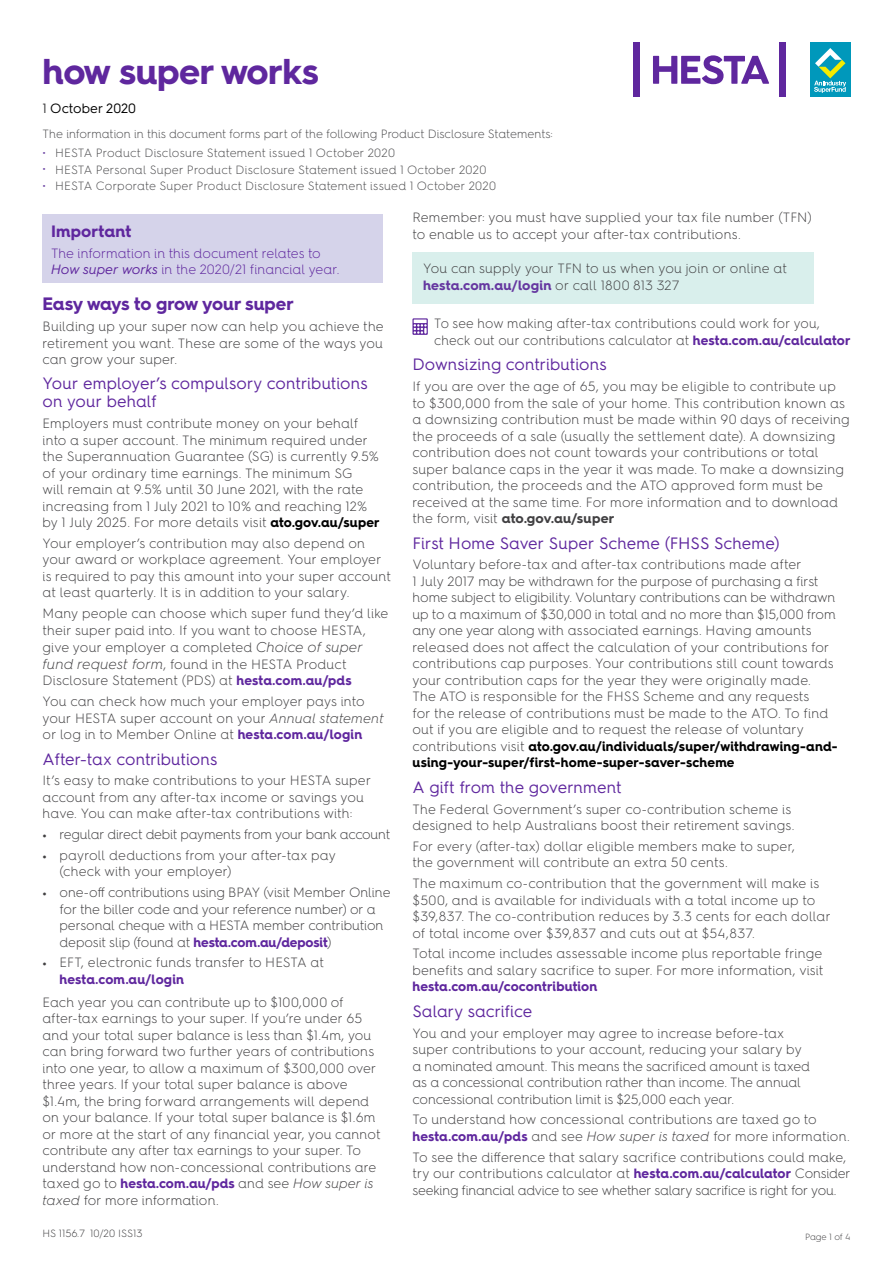
<style>
.page{position:relative;width:893px;height:1263px;background:#fff}
.page>*{position:absolute;margin:0;border:0;box-sizing:border-box;transform-origin:0 0}
.t1{font:700 36px "Hurme Geometric Sans 4";letter-spacing:-.01em;color:#5f279e}
.t2{font:700 18px "Hurme Geometric Sans 4";letter-spacing:-.005em;color:#5f279e}
.t3{font:16.5px/18px "Hurme Geometric Sans 4";color:#5f279e}
.t4{font:700 16.5px "Hurme Geometric Sans 4";letter-spacing:.01em;color:#5f279e}
.t5{font:300 13.5px/16.5px "Hurme Geometric Sans 4";letter-spacing:.005em;color:#414042}
.t6{font:300 13.5px/16.2px "Hurme Geometric Sans 4";letter-spacing:-.005em;color:#5f279e}
.t7{font:300 13.5px "Hurme Geometric Sans 4";letter-spacing:-.02em;color:#414042}
.t8{font:700 13.5px "Hurme Geometric Sans 4";letter-spacing:.01em;color:#5f279e}
.t9{font:13.5px "Hurme Geometric Sans 4";color:#000}
.t10{font:300 12px "Hurme Geometric Sans 4";letter-spacing:.005em;color:#4d4d4f}
.t11{font:300 10.5px "Hurme Geometric Sans 4";color:#414042}
.t12{font:300 9px "Hurme Geometric Sans 4";letter-spacing:-.02em;color:#414042}
.s1{color:#414042}
.s2{font-weight:400;color:#6b43a3}
.s3{font-weight:400;font-style:italic}
.s4{font-weight:700;color:#000}
.s5{font-style:italic;font-size:14.25px}
.s6{font-weight:700;color:#5f279e}
.s7{font-style:italic}
.s8{font-weight:700;font-size:12px}
.s9{font-weight:700;color:#6537a0}
.s10{font-weight:700}
</style>
<div class="page">
<div style="left:412px;top:252px;width:402px;height:51px;background:#d9efec"></div>
<svg style="left:412px;top:318px;width:16px;height:17px"></svg>
<div style="left:634px;top:43px;width:6px;height:54px;background:#5f279e"></div>
<div style="left:780px;top:43px;width:6px;height:54px;background:#5f279e"></div>
<svg style="left:653px;top:55px;width:116px;height:29px"></svg>
<div style="left:810px;top:43px;width:40px;height:54px;background:#0098bb"></div>
<svg style="left:814px;top:48px;width:32px;height:45px"></svg>
<div style="left:43px;top:215px;width:340px;height:68px;background:#d5d3ea"></div>
<h1 class="t1" style="left:43px;top:46px;width:278px">how super works</h1>
<p class="t9" style="left:43px;top:99px;width:95px"><span class="s1">1</span> October 2020</p>
<p class="t10" style="left:43px;top:126px;width:512px">The information in this document forms part of the following Product Disclosure Statements:</p>
<p class="t10" style="left:43px;top:145px;width:354px"><span class="s2">•</span> HESTA Product Disclosure Statement issued 1 October 2020</p>
<p class="t10" style="left:43px;top:161px;width:445px"><span class="s2">•</span> HESTA Personal Super Product Disclosure Statement issued 1 October 2020</p>
<p class="t10" style="left:43px;top:178px;width:455px"><span class="s2">•</span> HESTA Corporate Super Product Disclosure Statement issued 1 October 2020</p>
<p class="t4" style="left:51px;top:220px;width:82px">Important</p>
<p class="t6" style="left:51px;top:244px;width:290px">The information in this document relates to<br><span class="s3">How super works</span> in the 2020/21 financial year.</p>
<h2 class="t2" style="left:43px;top:291px;width:253px">Easy ways to grow your super</h2>
<p class="t5" style="left:43px;top:318px;width:343px;text-align:justify">Building up your super now can help you achieve the retirement you want. These are some of the ways you can grow your super.</p>
<p class="t3" style="left:43px;top:374px;width:327px">Your employer’s compulsory contributions on your behalf</p>
<p class="t5" style="left:43px;top:415px;width:339px">Employers must contribute money on your behalf into a super account. The minimum required under the Superannuation Guarantee (SG) is currently 9.5% of your ordinary time earnings. The minimum SG<br>will remain at 9.5% until 30 June 2021, with the rate increasing from 1 July 2021 to 10% and reaching 12% by 1 July 2025. For more details visit <span class="s4">ato.gov.au/super</span></p>
<p class="t5" style="left:43px;top:535px;width:350px">Your employer’s contribution may also depend on your award or workplace agreement. Your employer is required to pay this amount into your super account at least quarterly. It is in addition to your salary.</p>
<p class="t5" style="left:43px;top:605px;width:347px">Many people can choose which super fund they’d like their super paid into. If you want to choose HESTA, give your employer a completed <span class="s5">Choice of super fund request form</span>, found in the HESTA Product Disclosure Statement (PDS) at <span class="s6">hesta.com.au/pds</span></p>
<p class="t5" style="left:43px;top:693px;width:343px">You can check how much your employer pays into your HESTA super account on your <span class="s7">Annual statement </span>or log in to Member Online at <span class="s6">hesta.com.au/login</span></p>
<p class="t3" style="left:43px;top:749px;width:176px">After-tax contributions</p>
<p class="t5" style="left:43px;top:772px;width:330px">It’s easy to make contributions to your HESTA super account from any after-tax income or savings you have. You can make after-tax contributions with:</p>
<p class="t7" style="left:43px;top:825px;width:349px"><span class="s8">•</span> regular direct debit payments from your bank account</p>
<p class="t5" style="left:60px;top:847px;width:278px;text-indent:-17px"><span class="s8">•</span> payroll deductions from your after-tax pay (check with your employer)</p>
<p class="t5" style="left:60px;top:884px;width:333px;text-indent:-17px"><span class="s8">•</span> one-off contributions using BPAY (visit Member Online for the biller code and your reference number) or a personal cheque with a HESTA member contribution deposit slip (found at <span class="s6">hesta.com.au/deposit</span>)</p>
<p class="t5" style="left:60px;top:954px;width:266px;text-indent:-17px"><span class="s8">•</span> EFT, electronic funds transfer to HESTA at <span class="s6">hesta.com.au/login</span></p>
<p class="t5" style="left:43px;top:993px;width:340px">Each year you can contribute up to $100,000 of after-tax earnings to your super. If you’re under 65 and your total super balance is less than $1.4m, you can bring forward two further years of contributions into one year, to allow a maximum of $300,000 over three years. If your total super balance is above $1.4m, the bring forward arrangements will depend on your balance. If your total super balance is $1.6m or more at the start of any financial year, you cannot contribute any after tax earnings to your super. To understand how non-concessional contributions are taxed go to <span class="s6">hesta.com.au/pds</span> and see <span class="s7">How super is taxed</span> for more information.</p>
<p class="t11" style="left:43px;top:1226px;width:101px">HS 1156.7 10/20 ISS13</p>
<p class="t5" style="left:412px;top:209px;width:401px">Remember: you must have supplied your tax file number (TFN) to enable us to accept your after-tax contributions.</p>
<p class="t5" style="left:423px;top:260px;width:365px">You can supply your TFN to us when you join or online at <span class="s9">hesta.com.au/login</span> or call 1800 813 327</p>
<p class="t5" style="left:434px;top:315px;width:418px">To see how making after-tax contributions could work for you, check out our contributions calculator at <span class="s6">hesta.com.au/calculator</span></p>
<p class="t3" style="left:412px;top:355px;width:196px">Downsizing contributions</p>
<p class="t5" style="left:412px;top:378px;width:439px">If you are over the age of 65, you may be eligible to contribute up to $300,000 from the sale of your home. This contribution known as a downsizing contribution must be made within 90 days of receiving the proceeds of a sale (usually the settlement date). A downsizing contribution does not count towards your contributions or total super balance caps in the year it was made. To make a downsizing contribution, the proceeds and the ATO approved form must be received at the same time. For more information and to download the form, visit <span class="s10">ato.gov.au/super</span></p>
<p class="t3" style="left:412px;top:533px;width:369px">First Home Saver Super Scheme (FHSS Scheme)</p>
<p class="t5" style="left:412px;top:556px;width:427px">Voluntary before-tax and after-tax contributions made after<br>1 July 2017 may be withdrawn for the purpose of purchasing a first home subject to eligibility. Voluntary contributions can be withdrawn up to a maximum of $30,000 in total and no more than $15,000 from any one year along with associated earnings. Having amounts released does not affect the calculation of your contributions for contributions cap purposes. Your contributions still count towards your contribution caps for the year they were originally made.<br>The ATO is responsible for the FHSS Scheme and any requests<br>for the release of contributions must be made to the ATO. To find out if you are eligible and to request the release of voluntary contributions visit <span class="s4">ato.gov.au/individuals/super/withdrawing-and&shy;using-your-super/first-home-super-saver-scheme</span></p>
<p class="t3" style="left:412px;top:777px;width:211px">A gift from the government</p>
<p class="t5" style="left:412px;top:800px;width:384px">The Federal Government’s super co-contribution scheme is designed to help Australians boost their retirement savings.</p>
<p class="t5" style="left:412px;top:838px;width:384px">For every (after-tax) dollar eligible members make to super, the government will contribute an extra 50 cents.</p>
<p class="t5" style="left:412px;top:875px;width:420px">The maximum co-contribution that the government will make is $500, and is available for individuals with a total income up to $39,837. The co-contribution reduces by 3.3 cents for each dollar of total income over $39,837 and cuts out at $54,837.</p>
<p class="t5" style="left:412px;top:945px;width:413px">Total income includes assessable income plus reportable fringe benefits and salary sacrifice to super. For more information, visit</p>
<p class="t8" style="left:412px;top:977px;width:186px">hesta.com.au/cocontribution</p>
<p class="t3" style="left:412px;top:1001px;width:121px">Salary sacrifice</p>
<p class="t5" style="left:412px;top:1024px;width:399px">You and your employer may agree to increase before-tax super contributions to your account, reducing your salary by a nominated amount. This means the sacrificed amount is taxed as a concessional contribution rather than income. The annual concessional contribution limit is $25,000 each year.</p>
<p class="t5" style="left:412px;top:1111px;width:439px">To understand how concessional contributions are taxed go to <span class="s6">hesta.com.au/pds</span> and see <span class="s7">How super is taxed</span> for more information.</p>
<p class="t5" style="left:412px;top:1148px;width:439px">To see the difference that salary sacrifice contributions could make, try our contributions calculator at <span class="s6">hesta.com.au/calculator</span> Consider seeking financial advice to see whether salary sacrifice is right for you.</p>
<p class="t12" style="left:805px;top:1231px;width:47px">Page 1 of 4</p>
</div>
